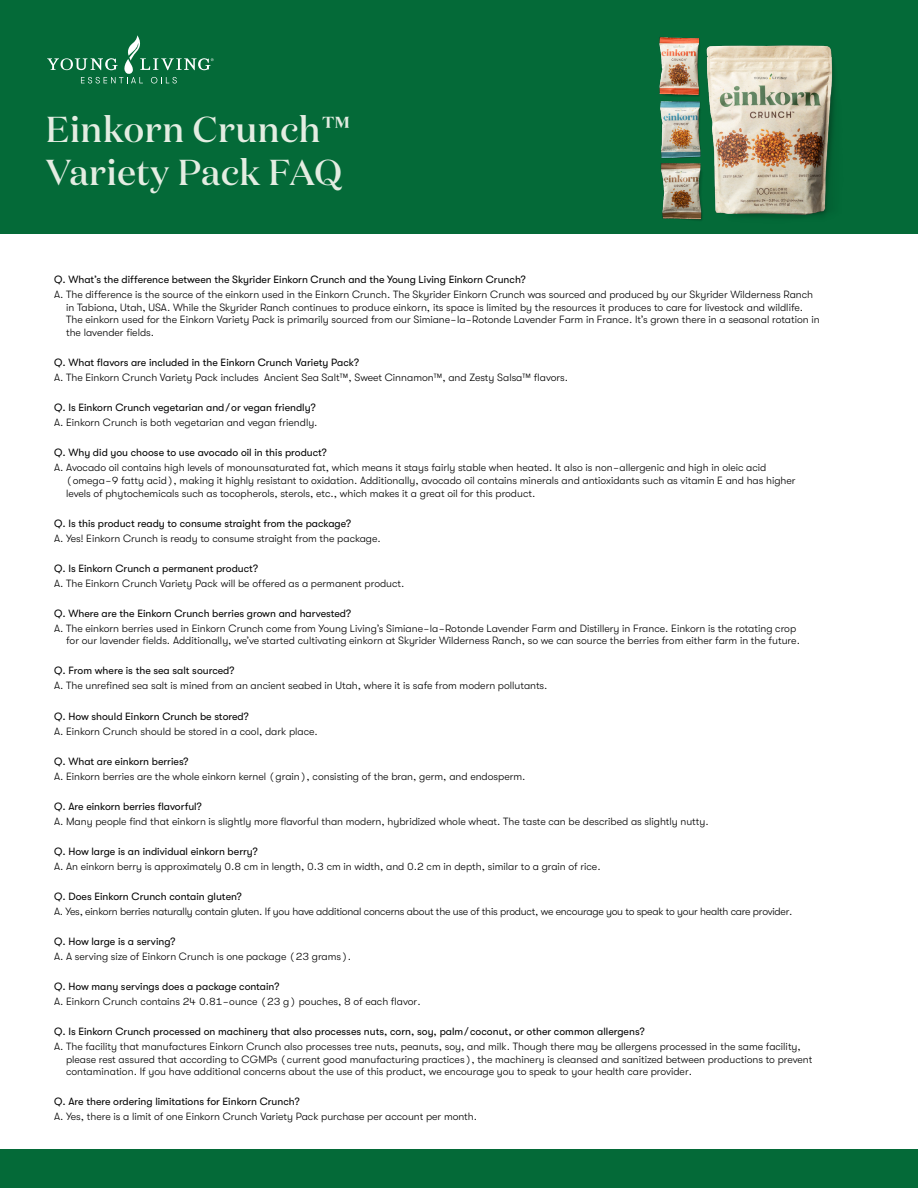
<style>
.page{position:relative;width:918px;height:1188px;background:#fff}
.page>*{position:absolute;margin:0;border:0;box-sizing:border-box;transform-origin:0 0}
.t1{font:500 36px/43.2px "Domaine Display";letter-spacing:.02em;color:#e4ede2}
.t2{font:300 10.5px/12.6px "GT Walsheim Pro";color:#000}
.t3{font:10.5px "GT Walsheim";color:#000}
.t4{font:300 10.5px "GT Walsheim Pro";letter-spacing:-.02em;color:#000}
</style>
<div class="page">
<div style="left:0;top:0;width:918px;height:233px;background:#046a38"></div>
<div style="left:0;top:1149px;width:918px;height:39px;background:#046a38"></div>
<svg style="left:47px;top:35px;width:167px;height:49px"></svg>
<img style="left:622px;top:37px;width:245px;height:197px">
<h1 class="t1" style="left:46px;top:107px;width:307px">Einkorn Crunch™<br>Variety Pack FAQ</h1>
<p class="t3" style="left:54px;top:274px;width:473px">Q. What’s the difference between the Skyrider Einkorn Crunch and the Young Living Einkorn Crunch?</p>
<p class="t2" style="left:66px;top:288px;width:755px;text-indent:-12px">A. The difference is the source of the einkorn used in the Einkorn Crunch. The Skyrider Einkorn Crunch was sourced and produced by our Skyrider Wilderness Ranch in Tabiona, Utah, USA. While the Skyrider Ranch continues to produce einkorn, its space is limited by the resources it produces to care for livestock and wildlife.<br>The einkorn used for the Einkorn Variety Pack is primarily sourced from our Simiane-la-Rotonde Lavender Farm in France. It’s grown there in a seasonal rotation in the lavender fields.</p>
<p class="t3" style="left:54px;top:357px;width:307px">Q. What flavors are included in the Einkorn Crunch Variety Pack?</p>
<p class="t2" style="left:54px;top:371px;width:516px">A. The Einkorn Crunch Variety Pack includes Ancient Sea Salt™, Sweet Cinnamon™, and Zesty Salsa™ flavors.</p>
<p class="t3" style="left:54px;top:402px;width:263px">Q. Is Einkorn Crunch vegetarian and/or vegan friendly?</p>
<p class="t2" style="left:54px;top:416px;width:265px">A. Einkorn Crunch is both vegetarian and vegan friendly.</p>
<p class="t3" style="left:54px;top:447px;width:274px">Q. Why did you choose to use avocado oil in this product?</p>
<p class="t2" style="left:66px;top:462px;width:731px;text-indent:-12px">A. Avocado oil contains high levels of monounsaturated fat, which means it stays fairly stable when heated. It also is non-allergenic and high in oleic acid (omega-9 fatty acid), making it highly resistant to oxidation. Additionally, avocado oil contains minerals and antioxidants such as vitamin E and has higher levels of phytochemicals such as tocopherols, sterols, etc., which makes it a great oil for this product.</p>
<p class="t3" style="left:54px;top:517px;width:299px">Q. Is this product ready to consume straight from the package?</p>
<p class="t2" style="left:54px;top:532px;width:328px">A. Yes! Einkorn Crunch is ready to consume straight from the package.</p>
<p class="t3" style="left:54px;top:562px;width:205px">Q. Is Einkorn Crunch a permanent product?</p>
<p class="t2" style="left:54px;top:577px;width:352px">A. The Einkorn Crunch Variety Pack will be offered as a permanent product.</p>
<p class="t3" style="left:54px;top:607px;width:298px">Q. Where are the Einkorn Crunch berries grown and harvested?</p>
<p class="t2" style="left:66px;top:622px;width:735px;text-indent:-12px">A. The einkorn berries used in Einkorn Crunch come from Young Living’s Simiane-la-Rotonde Lavender Farm and Distillery in France. Einkorn is the rotating crop for our lavender fields. Additionally, we’ve started cultivating einkorn at Skyrider Wilderness Ranch, so we can source the berries from either farm in the future.</p>
<p class="t3" style="left:54px;top:665px;width:182px">Q. From where is the sea salt sourced?</p>
<p class="t2" style="left:54px;top:680px;width:495px">A. The unrefined sea salt is mined from an ancient seabed in Utah, where it is safe from modern pollutants.</p>
<p class="t3" style="left:54px;top:710px;width:196px">Q. How should Einkorn Crunch be stored?</p>
<p class="t2" style="left:54px;top:725px;width:265px">A. Einkorn Crunch should be stored in a cool, dark place.</p>
<p class="t3" style="left:54px;top:755px;width:136px">Q. What are einkorn berries?</p>
<p class="t2" style="left:54px;top:770px;width:473px">A. Einkorn berries are the whole einkorn kernel (grain), consisting of the bran, germ, and endosperm.</p>
<p class="t3" style="left:54px;top:800px;width:149px">Q. Are einkorn berries flavorful?</p>
<p class="t2" style="left:54px;top:815px;width:656px">A. Many people find that einkorn is slightly more flavorful than modern, hybridized whole wheat. The taste can be described as slightly nutty.</p>
<p class="t3" style="left:54px;top:845px;width:205px">Q. How large is an individual einkorn berry?</p>
<p class="t2" style="left:54px;top:860px;width:548px">A. An einkorn berry is approximately 0.8 cm in length, 0.3 cm in width, and 0.2 cm in depth, similar to a grain of rice.</p>
<p class="t3" style="left:54px;top:890px;width:189px">Q. Does Einkorn Crunch contain gluten?</p>
<p class="t4" style="left:54px;top:905px;width:740px">A. Yes, einkorn berries naturally contain gluten. If you have additional concerns about the use of this product, we encourage you to speak to your health care provider.</p>
<p class="t3" style="left:54px;top:936px;width:123px">Q. How large is a serving?</p>
<p class="t2" style="left:54px;top:950px;width:299px">A. A serving size of Einkorn Crunch is one package (23 grams).</p>
<p class="t3" style="left:54px;top:981px;width:227px">Q. How many servings does a package contain?</p>
<p class="t2" style="left:54px;top:995px;width:368px">A. Einkorn Crunch contains 24 0.81-ounce (23 g) pouches, 8 of each flavor.</p>
<p class="t3" style="left:54px;top:1026px;width:592px">Q. Is Einkorn Crunch processed on machinery that also processes nuts, corn, soy, palm/coconut, or other common allergens?</p>
<p class="t2" style="left:66px;top:1040px;width:748px;text-indent:-12px">A. The facility that manufactures Einkorn Crunch also processes tree nuts, peanuts, soy, and milk. Though there may be allergens processed in the same facility, please rest assured that according to CGMPs (current good manufacturing practices), the machinery is cleansed and sanitized between productions to prevent contamination. If you have additional concerns about the use of this product, we encourage you to speak to your health care provider.</p>
<p class="t3" style="left:54px;top:1096px;width:247px">Q. Are there ordering limitations for Einkorn Crunch?</p>
<p class="t2" style="left:54px;top:1111px;width:425px">A. Yes, there is a limit of one Einkorn Crunch Variety Pack purchase per account per month.</p>
</div>
